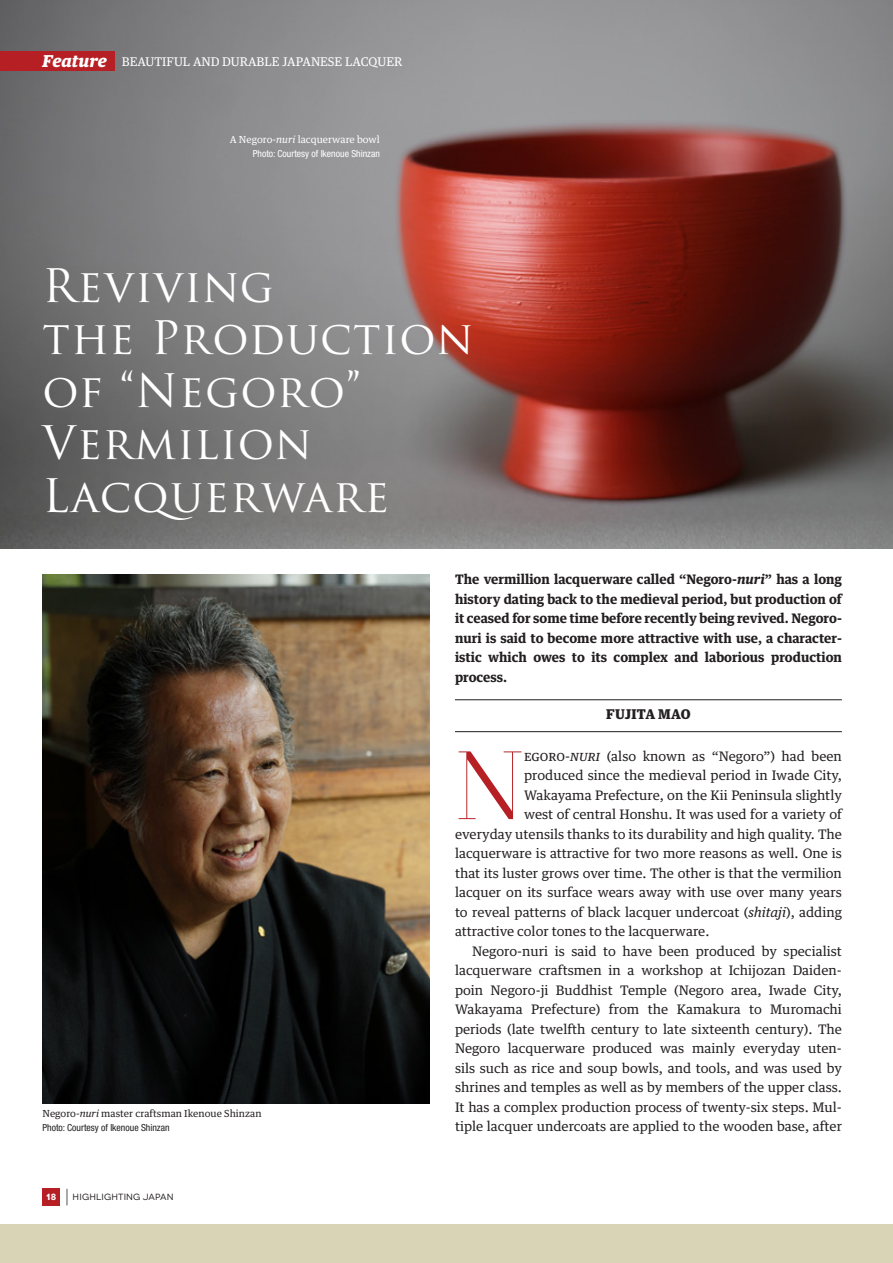
<style>
.page{position:relative;width:893px;height:1263px;background:#fff}
.page>*{position:absolute;margin:0;border:0;box-sizing:border-box;transform-origin:0 0}
.t1{font:300 96.75px "Prumo Display";color:#b62024}
.t2{font:45px/52.5px "Trajan Pro";letter-spacing:.025em;color:#fff}
.t3{font:300 19.5px "Novecentowide";color:#231f20}
.t4{font:900 13.5px "Guardian Text Egyp";letter-spacing:.015em;color:#231f20}
.t5{font:13.2px "Guardian Text Egyp";color:#231f20}
.t6{font:700 13.2px/19.5px "Guardian Text Egyp";color:#231f20;text-align:justify}
.t7{font:12px "Guardian Text Egyp";color:#fff}
.t8{font:9.75px "Guardian Text Egyp";color:#231f20}
.t9{font:condensed 9.75px "Helvetica Neue LT Pro";color:#231f20}
.t10{font:condensed 9.75px "Helvetica Neue LT Pro";color:#fff}
.t11{font:9.75px "Guardian Text Egyp";color:#fff}
.t12{font:9px "Novecentowide";letter-spacing:.02em;color:#231f20}
.t13{font:700 9px "Novecentowide";color:#fff}
.s1{font-weight:900;font-style:italic;font-size:16.5px}
.s2{font-style:italic}
</style>
<div class="page">
<div style="left:0;top:1225px;width:893px;height:38px;background:#dad4b7"></div>
<img style="left:0;top:0;width:893px;height:549px">
<div style="left:0;top:51px;width:115px;height:20px;background:#b62024"></div>
<div style="left:43px;top:1188px;width:17px;height:18px;background:#b62024"></div>
<hr style="left:455px;top:699px;width:387px;height:1px;background:#231f20">
<hr style="left:455px;top:731px;width:387px;height:1px;background:#231f20">
<img style="left:43px;top:575px;width:386px;height:528px">
<p class="t7" style="left:43px;top:52px;width:361px"><span class="s1">Feature</span> BEAUTIFUL AND DURABLE JAPANESE LACQUER</p>
<p class="t11" style="left:230px;top:131px;width:152px">A Negoro-<span class="s2">nuri</span> lacquerware bowl</p>
<p class="t10" style="left:253px;top:148px;width:129px">Photo: Courtesy of Ikenoue Shinzan</p>
<h2 class="t2" style="left:43px;top:259px;width:432px">Reviving<br>the Production of “Negoro”<br>Vermilion<br>Lacquerware</h2>
<p class="t8" style="left:43px;top:1106px;width:221px">Negoro-<span class="s2">nuri</span> master craftsman Ikenoue Shinzan</p>
<p class="t9" style="left:43px;top:1122px;width:129px">Photo: Courtesy of Ikenoue Shinzan</p>
<h3 class="t3" style="left:65px;top:1186px;width:6px">|</h3>
<p class="t13" style="left:46px;top:1191px;width:11px">18</p>
<p class="t12" style="left:73px;top:1192px;width:103px">HIGHLIGHTING JAPAN</p>
<p class="t6" style="left:455px;top:569px;width:388px">The vermillion lacquerware called “Negoro-<span class="s2">nuri</span>” has a long history dating back to the medieval period, but production of it ceased for some time before recently being revived. Negoro&shy;nuri is said to become more attractive with use, a character&shy;istic which owes to its complex and laborious production process.</p>
<p class="t4" style="left:606px;top:703px;width:86px">FUJITA MAO</p>
<h1 class="t1" style="left:455px;top:729px;width:71px">N</h1>
<p class="t5" style="left:524px;top:745px;width:319px">egoro-<span class="s2">nuri</span> (also known as “Negoro”) had been</p>
<p class="t5" style="left:524px;top:764px;width:319px">produced since the medieval period in Iwade City,</p>
<p class="t5" style="left:524px;top:784px;width:319px">Wakayama Prefecture, on the Kii Peninsula slightly</p>
<p class="t5" style="left:524px;top:803px;width:319px">west of central Honshu. It was used for a variety of</p>
<p class="t5" style="left:455px;top:823px;width:388px">everyday utensils thanks to its durability and high quality. The</p>
<p class="t5" style="left:455px;top:842px;width:388px">lacquerware is attractive for two more reasons as well. One is</p>
<p class="t5" style="left:455px;top:862px;width:388px">that its luster grows over time. The other is that the vermilion</p>
<p class="t5" style="left:455px;top:881px;width:388px">lacquer on its surface wears away with use over many years</p>
<p class="t5" style="left:455px;top:901px;width:388px">to reveal patterns of black lacquer undercoat (<span class="s2">shitaji</span>), adding</p>
<p class="t5" style="left:455px;top:920px;width:256px">attractive color tones to the lacquerware.</p>
<p class="t5" style="left:472px;top:940px;width:371px">Negoro-nuri is said to have been produced by specialist</p>
<p class="t5" style="left:455px;top:959px;width:388px">lacquerware craftsmen in a workshop at Ichijozan Daiden-</p>
<p class="t5" style="left:455px;top:979px;width:388px">poin Negoro-ji Buddhist Temple (Negoro area, Iwade City,</p>
<p class="t5" style="left:455px;top:998px;width:388px">Wakayama Prefecture) from the Kamakura to Muromachi</p>
<p class="t5" style="left:455px;top:1018px;width:388px">periods (late twelfth century to late sixteenth century). The</p>
<p class="t5" style="left:455px;top:1037px;width:388px">Negoro lacquerware produced was mainly everyday uten-</p>
<p class="t5" style="left:455px;top:1057px;width:388px">sils such as rice and soup bowls, and tools, and was used by</p>
<p class="t5" style="left:455px;top:1076px;width:388px">shrines and temples as well as by members of the upper class.</p>
<p class="t5" style="left:455px;top:1096px;width:388px">It has a complex production process of twenty-six steps. Mul-</p>
<p class="t5" style="left:455px;top:1115px;width:388px">tiple lacquer undercoats are applied to the wooden base, after</p>
</div>
